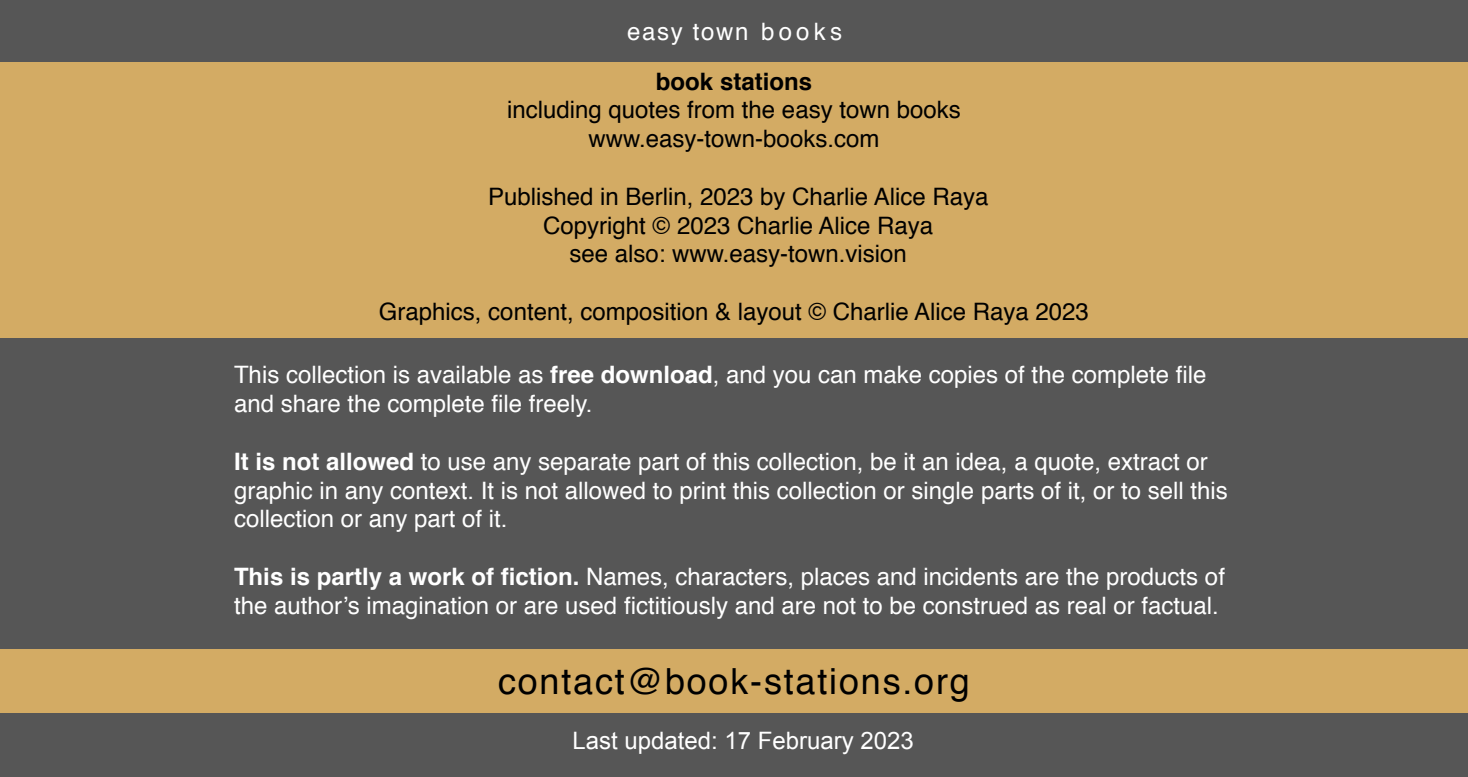
<style>
.page{position:relative;width:1468px;height:777px;background:#d3ab64}
.page>*{position:absolute;margin:0;border:0;box-sizing:border-box;transform-origin:0 0}
.t1{font:36px "Helvetica";letter-spacing:.05em;color:#000}
.t2{font:24px/28.8px "Helvetica";color:#fff}
.t3{font:24px/28.8px "Helvetica";color:#000;text-align:center}
.t4{font:24px "Arial";color:#fff}
.t5{font:24px "Helvetica";letter-spacing:.07em;color:#fff}
.t6{font:700 24px "Helvetica";color:#000}
.s1{font-weight:700}
</style>
<div class="page">
<div style="left:0;top:0;width:1468px;height:61px;background:#565656"></div>
<div style="left:0;top:713px;width:1468px;height:64px;background:#565656"></div>
<div style="left:0;top:338px;width:1468px;height:310px;background:#565656"></div>
<p class="t5" style="left:627px;top:13px;width:216px">easy town books</p>
<p class="t6" style="left:656px;top:62px;width:158px">book stations</p>
<p class="t3" style="left:507px;top:96px;width:455px">including quotes from the easy town books www.easy-town-books.com</p>
<p class="t3" style="left:488px;top:183px;width:502px">Published in Berlin, 2023 by Charlie Alice Raya<br>Copyright © 2023 Charlie Alice Raya<br>see also: www.easy-town.vision</p>
<p class="t3" style="left:379px;top:298px;width:712px">Graphics, content, composition &amp; layout © Charlie Alice Raya 2023</p>
<p class="t2" style="left:234px;top:361px;width:974px">This collection is available as <span class="s1">free download</span>, and you can make copies of the complete file and share the complete file freely.</p>
<p class="t2" style="left:234px;top:448px;width:995px"><span class="s1">It is not allowed</span> to use any separate part of this collection, be it an idea, a quote, extract or graphic in any context. It is not allowed to print this collection or single parts of it, or to sell this collection or any part of it.</p>
<p class="t2" style="left:234px;top:563px;width:993px"><span class="s1">This is partly a work of fiction.</span> Names, characters, places and incidents are the products of the author’s imagination or are used fictitiously and are not to be construed as real or factual.</p>
<h1 class="t1" style="left:498px;top:654px;width:473px">contact@book-stations.org</h1>
<p class="t4" style="left:572px;top:724px;width:343px">Last updated: 17 February 2023</p>
</div>
